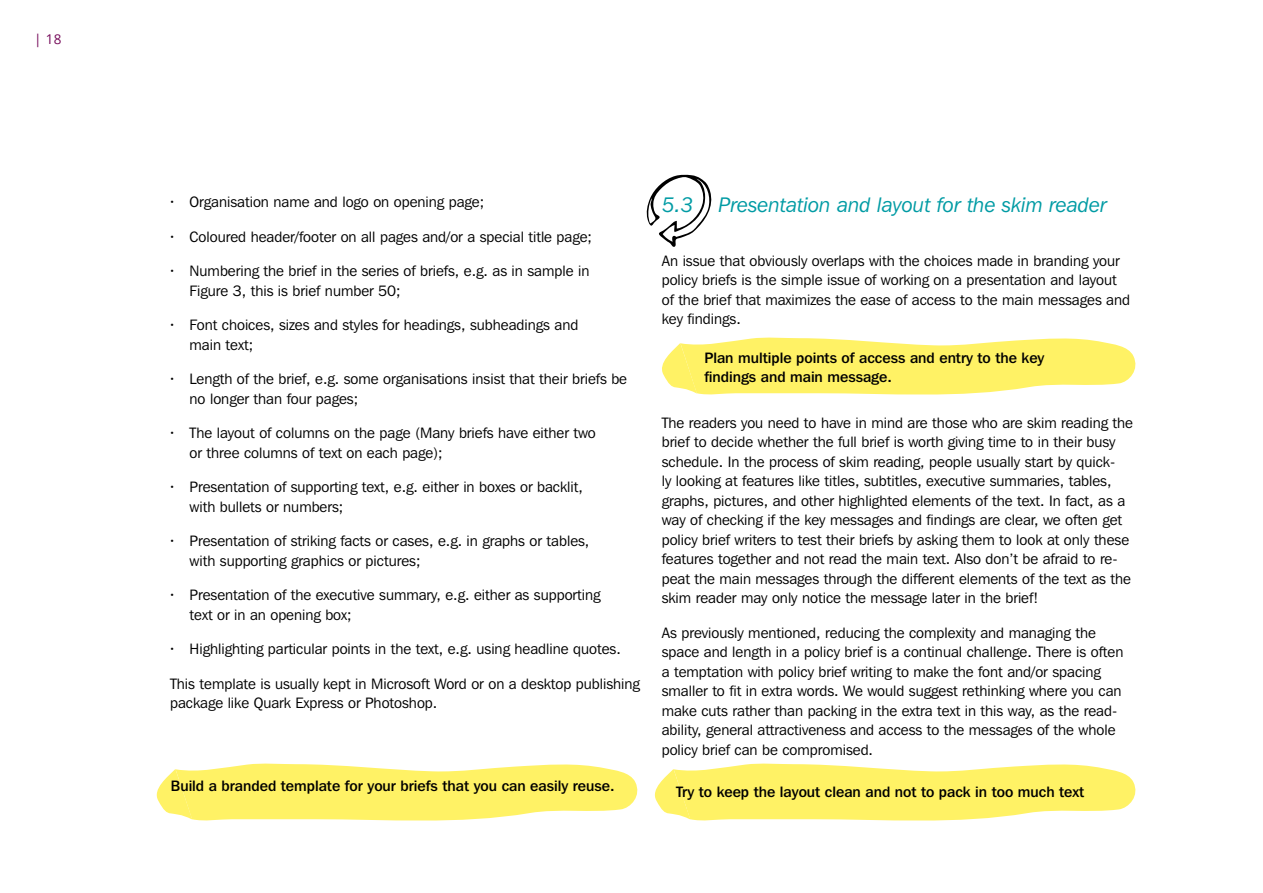
<style>
.page{position:relative;width:1263px;height:893px;background:#fff}
.page>*{position:absolute;margin:0;border:0;box-sizing:border-box;transform-origin:0 0}
.t1{font:italic 21px "Franklin Gothic IT Cby BT";color:#009ba4}
.t2{font:15px/19.5px "Franklin Gothic IT Cby BT";color:#000}
.t3{font:500 15px/19.5px "Franklin Gothic IT Cby BT";color:#000}
.t4{font:13.5px "Open Sans";color:#760b5a}
.s1{font-family:"Open Sans";font-weight:600}
</style>
<div class="page">
<svg style="left:156px;top:763px;width:482px;height:58px;background:#fff47e"></svg>
<svg style="left:654px;top:763px;width:482px;height:58px;background:#fff47e"></svg>
<svg style="left:662px;top:337px;width:474px;height:58px;background:#fff47e"></svg>
<svg style="left:646px;top:174px;width:66px;height:73px"></svg>
<p class="t4" style="left:34px;top:30px;width:29px">| 18</p>
<p class="t2" style="left:170px;top:192px;width:316px"><span class="s1">·</span> Organisation name and logo on opening page;</p>
<p class="t2" style="left:170px;top:226px;width:423px"><span class="s1">·</span> Coloured header/footer on all pages and/or a special title page;</p>
<p class="t2" style="left:190px;top:261px;width:401px;text-indent:-20px"><span class="s1">·</span> Numbering the brief in the series of briefs, e.g. as in sample in<br>Figure 3, this is brief number 50;</p>
<p class="t2" style="left:190px;top:315px;width:390px;text-indent:-20px"><span class="s1">·</span> Font choices, sizes and styles for headings, subheadings and main text;</p>
<p class="t2" style="left:190px;top:369px;width:439px;text-indent:-20px"><span class="s1">·</span> Length of the brief, e.g. some organisations insist that their briefs be no longer than four pages;</p>
<p class="t2" style="left:190px;top:423px;width:408px;text-indent:-20px"><span class="s1">·</span> The layout of columns on the page (Many briefs have either two or three columns of text on each page);</p>
<p class="t2" style="left:190px;top:477px;width:395px;text-indent:-20px"><span class="s1">·</span> Presentation of supporting text, e.g. either in boxes or backlit, with bullets or numbers;</p>
<p class="t2" style="left:190px;top:531px;width:401px;text-indent:-20px"><span class="s1">·</span> Presentation of striking facts or cases, e.g. in graphs or tables, with supporting graphics or pictures;</p>
<p class="t2" style="left:190px;top:585px;width:412px;text-indent:-20px"><span class="s1">·</span> Presentation of the executive summary, e.g. either as supporting text or in an opening box;</p>
<p class="t2" style="left:170px;top:639px;width:452px"><span class="s1">·</span> Highlighting particular points in the text, e.g. using headline quotes.</p>
<p class="t2" style="left:170px;top:673px;width:471px">This template is usually kept in Microsoft Word or on a desktop publishing package like Quark Express or Photoshop.</p>
<h1 class="t1" style="left:662px;top:191px;width:446px">5.3 Presentation and layout for the skim reader</h1>
<p class="t2" style="left:662px;top:250px;width:470px">An issue that obviously overlaps with the choices made in branding your policy briefs is the simple issue of working on a presentation and layout of the brief that maximizes the ease of access to the main messages and key findings.</p>
<p class="t3" style="left:704px;top:348px;width:341px">Plan multiple points of access and entry to the key findings and main message.</p>
<p class="t2" style="left:662px;top:412px;width:473px">The readers you need to have in mind are those who are skim reading the brief to decide whether the full brief is worth giving time to in their busy schedule. In the process of skim reading, people usually start by quick-<br>ly looking at features like titles, subtitles, executive summaries, tables, graphs, pictures, and other highlighted elements of the text. In fact, as a way of checking if the key messages and findings are clear, we often get policy brief writers to test their briefs by asking them to look at only these features together and not read the main text. Also don’t be afraid to re&shy;peat the main messages through the different elements of the text as the skim reader may only notice the message later in the brief!</p>
<p class="t2" style="left:662px;top:622px;width:463px">As previously mentioned, reducing the complexity and managing the space and length in a policy brief is a continual challenge. There is often a temptation with policy brief writing to make the font and/or spacing smaller to fit in extra words. We would suggest rethinking where you can make cuts rather than packing in the extra text in this way, as the read&shy;ability, general attractiveness and access to the messages of the whole policy brief can be compromised.</p>
<p class="t3" style="left:171px;top:776px;width:445px">Build a branded template for your briefs that you can easily reuse.</p>
<p class="t3" style="left:676px;top:781px;width:410px">Try to keep the layout clean and not to pack in too much text</p>
</div>
